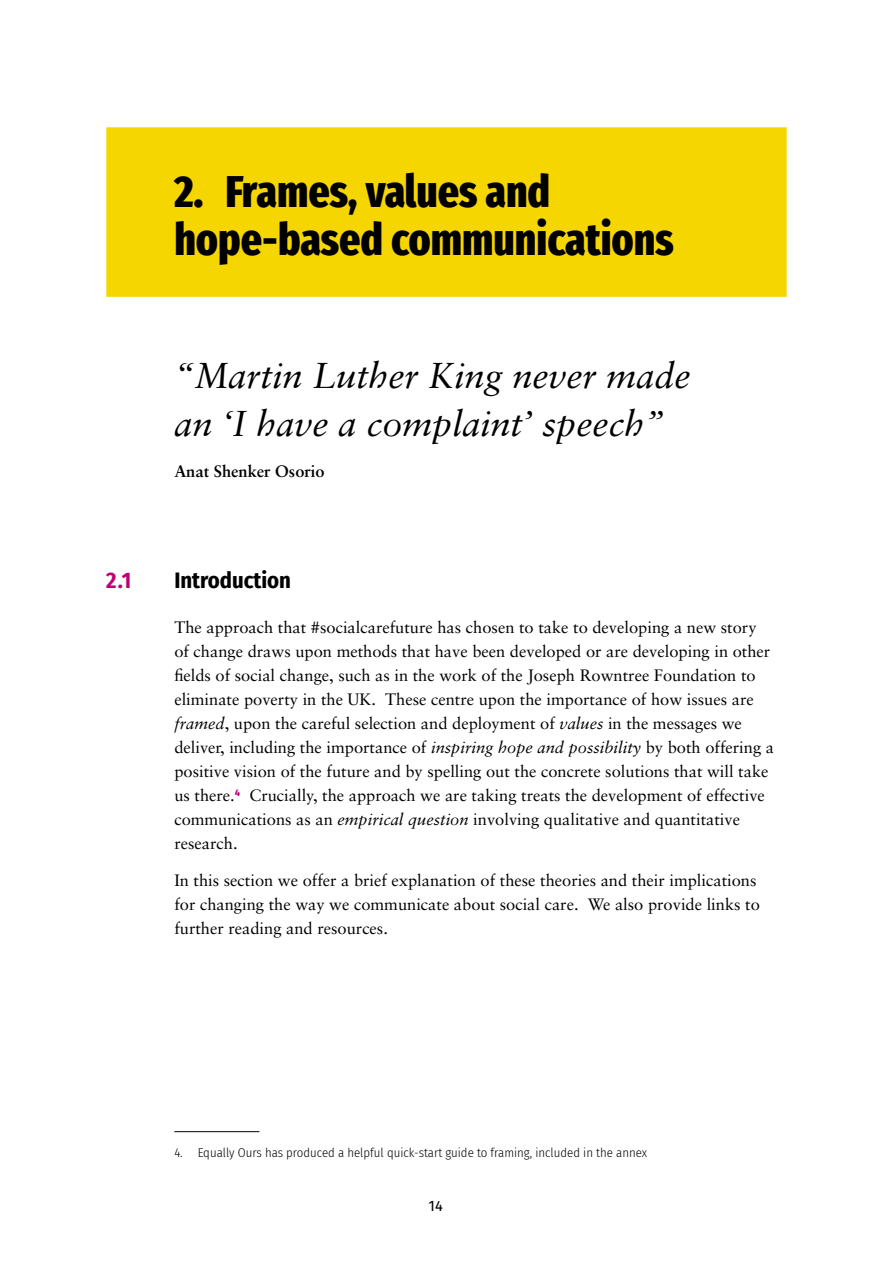
<style>
.page{position:relative;width:893px;height:1263px;background:#fff}
.page>*{position:absolute;margin:0;border:0;box-sizing:border-box;transform-origin:0 0}
.t1{font:800 extra-condensed 45px/48px "Fira Sans";color:#000}
.t2{font:italic 36px/48px "Sabon";color:#000}
.t3{font:700 22.5px "Fira Sans Condensed";color:#000}
.t4{font:700 22.5px "Fira Sans Condensed";color:#c10077}
.t5{font:16.5px/24px "Sabon";color:#000}
.t6{font:700 16.5px "Sabon";color:#000}
.t7{font:15px "Fira Sans";color:#000}
.t8{font:300 12.75px "Fira Sans Condensed";color:#000}
.s1{font-style:italic}
</style>
<div class="page">
<div style="left:106px;top:127px;width:681px;height:170px;background:#f6d600"></div>
<hr style="left:174px;top:1131px;width:85px;height:1px;background:#000">
<h1 class="t1" style="left:174px;top:164px;width:501px">2. Frames, values and hope-based communications</h1>
<h2 class="t2" style="left:174px;top:351px;width:518px">“Martin Luther King never made an ‘I have a complaint’ speech”</h2>
<p class="t6" style="left:174px;top:461px;width:152px">Anat Shenker Osorio</p>
<h3 class="t4" style="left:106px;top:561px;width:27px">2.1</h3>
<h3 class="t3" style="left:174px;top:561px;width:118px">Introduction</h3>
<p class="t5" style="left:174px;top:615px;width:601px">The approach that #socialcarefuture has chosen to take to developing a new story of change draws upon methods that have been developed or are developing in other fields of social change, such as in the work of the Joseph Rowntree Foundation to eliminate poverty in the UK. These centre upon the importance of how issues are <span class="s1">framed</span>, upon the careful selection and deployment of <span class="s1">values</span> in the messages we deliver, including the importance of <span class="s1">inspiring hope and possibility</span> by both offering a positive vision of the future and by spelling out the concrete solutions that will take us there.<sup>4</sup> Crucially, the approach we are taking treats the development of effective communications as an <span class="s1">empirical question</span> involving qualitative and quantitative research.</p>
<p class="t5" style="left:174px;top:868px;width:587px">In this section we offer a brief explanation of these theories and their implications for changing the way we communicate about social care. We also provide links to further reading and resources.</p>
<p class="t8" style="left:174px;top:1143px;width:474px">4. Equally Ours has produced a helpful quick-start guide to framing, included in the annex</p>
<p class="t7" style="left:429px;top:1197px;width:16px">14</p>
</div>
